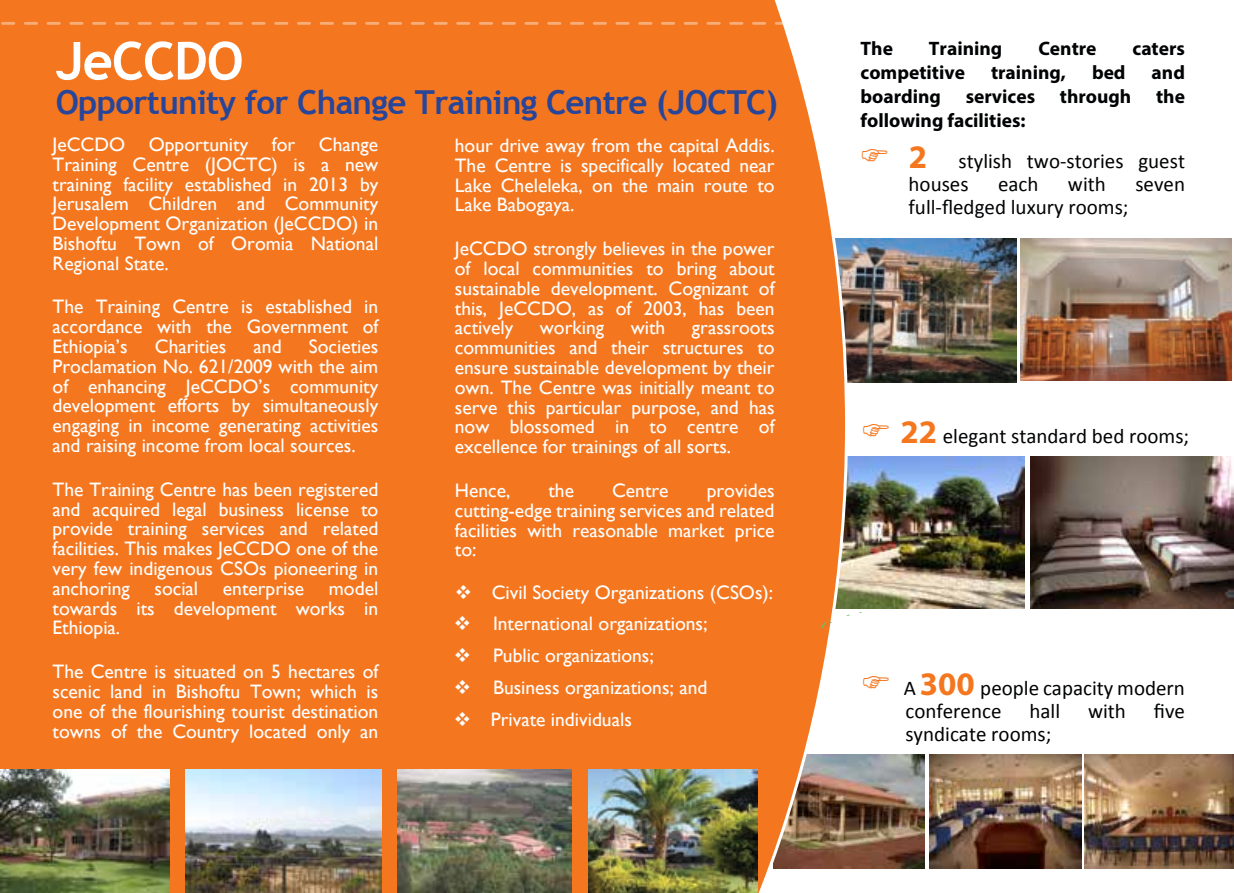
<style>
.page{position:relative;width:1234px;height:893px;background:#fff}
.page>*{position:absolute;margin:0;border:0;box-sizing:border-box;transform-origin:0 0}
.t1{font:700 52.5px "Trebuchet MS";letter-spacing:-.02em;color:#fff}
.t2{font:700 33px "Trebuchet MS";letter-spacing:-.02em;color:#274599}
.t3{font:700 33px "Myriad Pro";color:#f47720}
.t4{font:21px/23.1px "Calibri";color:#010203}
.t5{font:19.5px/19.8px "Gill Sans";color:#fff;text-align:justify}
.t6{font:700 19.5px "Myriad Pro";color:#010203}
.s1{font-family:"Myriad Pro";font-weight:700;font-size:33px;color:#f47720}
</style>
<div class="page">
<img style="left:849px;top:239px;width:167px;height:143px">
<img style="left:1020px;top:239px;width:211px;height:141px">
<img style="left:849px;top:456px;width:175px;height:153px">
<img style="left:1030px;top:456px;width:203px;height:153px">
<img style="left:849px;top:754px;width:75px;height:114px">
<img style="left:1084px;top:754px;width:149px;height:114px">
<img style="left:929px;top:754px;width:152px;height:114px">
<div style="left:0;top:0;width:849px;height:893px;background:#f47720"></div>
<img style="left:185px;top:770px;width:196px;height:123px">
<svg style="left:821px;top:619px;width:10px;height:10px"></svg>
<svg style="left:3px;top:22px;width:846px;height:3px"></svg>
<img style="left:588px;top:770px;width:169px;height:123px">
<img style="left:0;top:770px;width:170px;height:123px">
<img style="left:397px;top:770px;width:174px;height:123px">
<h1 class="t1" style="left:56px;top:28px;width:189px">JeCCDO</h1>
<h2 class="t2" style="left:56px;top:82px;width:723px">Opportunity for Change Training Centre (JOCTC)</h2>
<p class="t5" style="left:53px;top:135px;width:327px">JeCCDO Opportunity for Change Training Centre (JOCTC) is a new training facility established in 2013 by Jerusalem Children and Community Development Organization (JeCCDO) in Bishoftu Town of Oromia National Regional State.</p>
<p class="t5" style="left:53px;top:297px;width:327px">The Training Centre is established in accordance with the Government of Ethiopia’s</p>
<p class="t5" style="left:53px;top:337px;width:327px;text-indent:256px">Societies Proclamation No. 621/2009 with the aim of enhancing JeCCDO’s community development efforts by simultaneously engaging in income generating activities and raising income from local sources.</p>
<p class="t5" style="left:53px;top:480px;width:327px">The Training Centre has been registered and acquired legal business license to provide training services and related facilities. This makes JeCCDO one of the very few indigenous CSOs pioneering in anchoring</p>
<p class="t5" style="left:155px;top:337px;width:73px">Charities</p>
<p class="t5" style="left:253px;top:337px;width:30px">and</p>
<p class="t5" style="left:53px;top:579px;width:327px;text-indent:276px">model towards its development works in Ethiopia.</p>
<p class="t5" style="left:53px;top:662px;width:327px">The Centre is situated on 5 hectares of scenic land in Bishoftu Town; which is one of the flourishing tourist destination towns of the Country located only an</p>
<p class="t5" style="left:154px;top:579px;width:45px">social</p>
<p class="t5" style="left:223px;top:579px;width:83px">enterprise</p>
<p class="t5" style="left:455px;top:136px;width:321px">hour drive away from the capital Addis.<br>The Centre is specifically located near Lake Cheleleka, on the main route to Lake Babogaya.</p>
<p class="t5" style="left:455px;top:239px;width:321px">JeCCDO strongly believes in the power of local communities to bring about sustainable development. Cognizant of this, JeCCDO, as of 2003, has been actively</p>
<p class="t5" style="left:539px;top:318px;width:66px">working</p>
<p class="t5" style="left:630px;top:318px;width:36px">with</p>
<p class="t5" style="left:455px;top:318px;width:321px;text-indent:237px">grassroots communities and their structures to ensure sustainable development by their own. The Centre was initially meant to serve this particular purpose, and has now blossomed in to centre of excellence for trainings of all sorts.</p>
<p class="t5" style="left:455px;top:481px;width:57px">Hence,</p>
<p class="t5" style="left:548px;top:481px;width:27px">the</p>
<p class="t5" style="left:612px;top:481px;width:58px">Centre</p>
<p class="t5" style="left:455px;top:481px;width:321px;text-indent:252px">provides cutting-edge training services and related facilities with reasonable market price to:</p>
<p class="t5" style="left:455px;top:582px;width:320px">❖ Civil Society Organizations (CSOs):</p>
<p class="t5" style="left:454px;top:614px;width:255px">❖ International organizations;</p>
<p class="t5" style="left:454px;top:646px;width:201px">❖ Public organizations;</p>
<p class="t5" style="left:454px;top:678px;width:255px">❖ Business organizations; and</p>
<p class="t5" style="left:454px;top:710px;width:179px">❖ Private individuals</p>
<p class="t6" style="left:860px;top:36px;width:34px">The</p>
<p class="t6" style="left:928px;top:36px;width:75px">Training</p>
<p class="t6" style="left:1038px;top:36px;width:60px">Centre</p>
<p class="t6" style="left:1132px;top:36px;width:54px">caters</p>
<p class="t6" style="left:860px;top:60px;width:106px">competitive</p>
<p class="t6" style="left:990px;top:60px;width:76px">training,</p>
<p class="t6" style="left:1091px;top:60px;width:35px">bed</p>
<p class="t6" style="left:1151px;top:60px;width:35px">and</p>
<p class="t6" style="left:860px;top:84px;width:82px">boarding</p>
<p class="t6" style="left:965px;top:84px;width:71px">services</p>
<p class="t6" style="left:1059px;top:84px;width:73px">through</p>
<p class="t6" style="left:1155px;top:84px;width:30px">the</p>
<p class="t6" style="left:860px;top:108px;width:166px">following facilities:</p>
<h2 class="t3" style="left:908px;top:135px;width:20px">2</h2>
<p class="t4" style="left:908px;top:149px;width:278px;text-indent:50px">stylish two-stories guest houses</p>
<p class="t4" style="left:997px;top:172px;width:42px">each</p>
<p class="t4" style="left:1067px;top:172px;width:39px">with</p>
<p class="t4" style="left:1135px;top:172px;width:51px">seven</p>
<p class="t4" style="left:908px;top:195px;width:221px">full-fledged luxury rooms;</p>
<p class="t4" style="left:900px;top:425px;width:290px"><span class="s1">22</span> elegant standard bed rooms;</p>
<p class="t4" style="left:903px;top:677px;width:282px">A <span class="s1">300</span> people capacity modern conference</p>
<p class="t4" style="left:1029px;top:700px;width:32px">hall</p>
<p class="t4" style="left:1087px;top:700px;width:39px">with</p>
<p class="t4" style="left:1153px;top:700px;width:33px">five</p>
<p class="t4" style="left:905px;top:723px;width:147px">syndicate rooms;</p>
</div>
